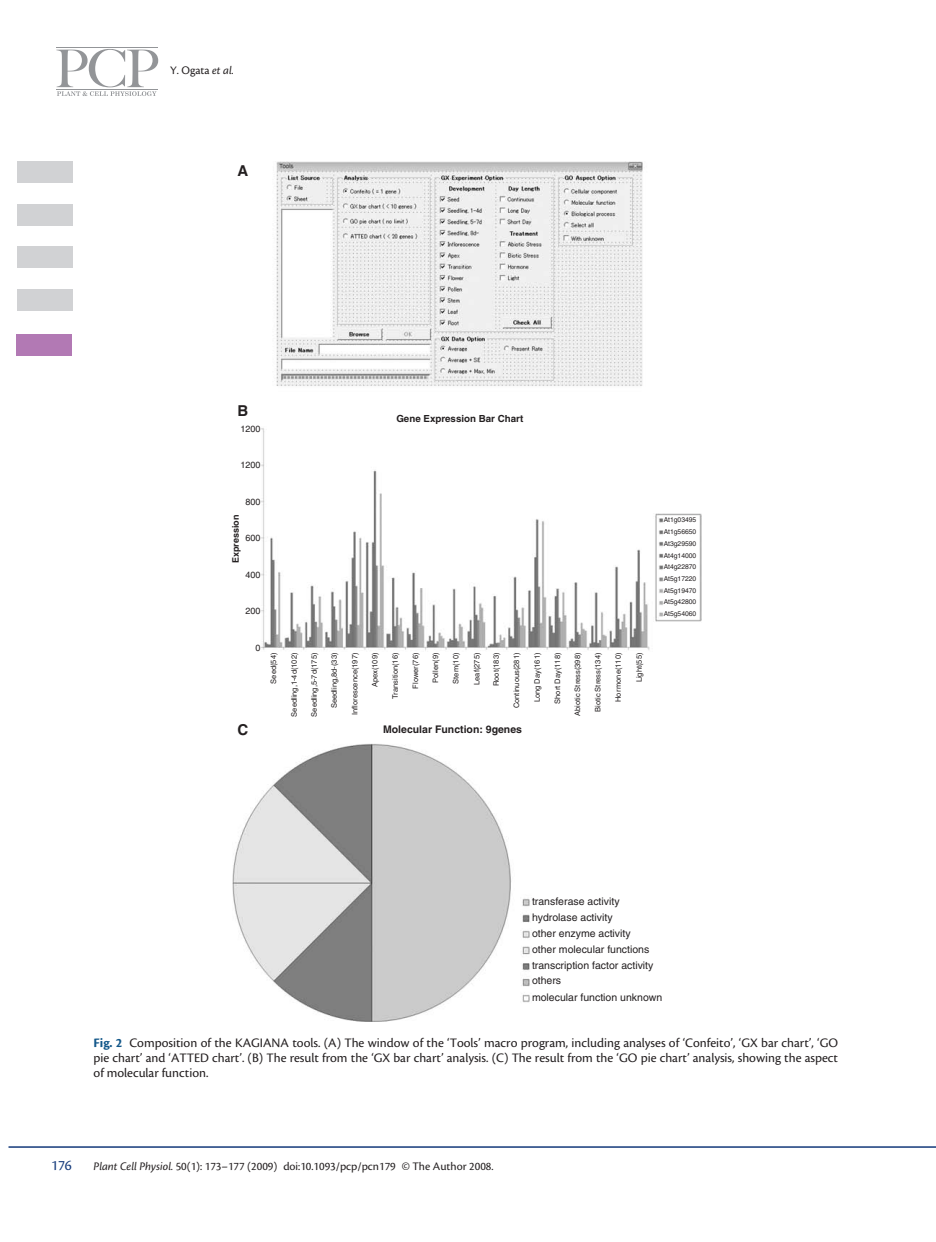
<style>
.page{position:relative;width:936px;height:1242px;background:#fff}
.page>*{position:absolute;margin:0;border:0;box-sizing:border-box;transform-origin:0 0}
.t1{font:700 15px "Helvetica";color:#231f20}
.t2{font:15px "Cronos L";color:#13397a}
.t3{font:13.5px/15px "Cronos L";color:#231f20;text-align:justify}
.t4{font:12px "Cronos L";color:#231f20}
.t5{font:10.5px/15.8px "Helvetica";color:#231f20}
.t6{font:700 10.5px "Helvetica";color:#231f20}
.t7{font:700 9.75px "Helvetica";color:#231f20}
.t8{font:9px "Helvetica";color:#231f20}
.t9{font:700 9px "Helvetica";color:#231f20}
.t10{font:7.5px "Helvetica";color:#231f20}
.t11{font:6.75px "Helvetica";color:#231f20}
.s1{font-style:italic}
.s2{font-weight:700;color:#125789}
</style>
<div class="page">
<div style="left:17px;top:334px;width:55px;height:21px;background:#b279b4"></div>
<img style="left:232px;top:162px;width:469px;height:859px">
<hr style="left:9px;top:1146px;width:926px;height:1px;background:#13397a">
<svg style="left:56px;top:49px;width:102px;height:47px"></svg>
<hr style="left:56px;top:89px;width:102px;height:1px;background:#939598">
<hr style="left:56px;top:47px;width:102px;height:1px;background:#939598">
<div style="left:17px;top:162px;width:55px;height:21px;background:#d1d2d4"></div>
<div style="left:17px;top:204px;width:55px;height:21px;background:#d1d2d4"></div>
<div style="left:17px;top:247px;width:55px;height:21px;background:#d1d2d4"></div>
<div style="left:17px;top:289px;width:55px;height:21px;background:#d1d2d4"></div>
<p class="t4" style="left:170px;top:66px;width:65px">Y. Ogata <span class="s1">et al.</span></p>
<p class="t1" style="left:237px;top:165px;width:12px">A</p>
<p class="t1" style="left:237px;top:405px;width:12px">B</p>
<p class="t8" style="left:240px;top:425px;width:22px">1200</p>
<p class="t8" style="left:240px;top:462px;width:22px">1200</p>
<p class="t8" style="left:245px;top:498px;width:17px">800</p>
<p class="t8" style="left:245px;top:535px;width:17px">600</p>
<p class="t9" style="left:232px;top:563px;width:50px;rotate:-90deg">Expression</p>
<p class="t8" style="left:245px;top:571px;width:17px">400</p>
<p class="t8" style="left:245px;top:608px;width:17px">200</p>
<p class="t8" style="left:255px;top:644px;width:7px">0</p>
<p class="t7" style="left:396px;top:415px;width:128px">Gene Expression Bar Chart</p>
<p class="t10" style="left:271px;top:683px;width:32px;rotate:-90deg">Seed(54)</p>
<p class="t10" style="left:291px;top:716px;width:65px;rotate:-90deg">Seedling,1-4d(102)</p>
<p class="t10" style="left:311px;top:716px;width:65px;rotate:-90deg">Seedling,5-7d(175)</p>
<p class="t10" style="left:331px;top:708px;width:57px;rotate:-90deg">Seedling,8d-(33)</p>
<p class="t10" style="left:352px;top:715px;width:64px;rotate:-90deg">Inflorescence(197)</p>
<p class="t10" style="left:372px;top:687px;width:36px;rotate:-90deg">Apex(109)</p>
<p class="t10" style="left:392px;top:699px;width:48px;rotate:-90deg">Transition(16)</p>
<p class="t10" style="left:412px;top:688px;width:37px;rotate:-90deg">Flower(76)</p>
<p class="t10" style="left:432px;top:683px;width:32px;rotate:-90deg">Pollen(9)</p>
<p class="t10" style="left:453px;top:683px;width:32px;rotate:-90deg">Stem(10)</p>
<p class="t10" style="left:474px;top:685px;width:34px;rotate:-90deg">Leaf(275)</p>
<p class="t10" style="left:493px;top:686px;width:35px;rotate:-90deg">Root(183)</p>
<p class="t10" style="left:513px;top:708px;width:57px;rotate:-90deg">Continuous(281)</p>
<p class="t10" style="left:534px;top:702px;width:51px;rotate:-90deg">Long Day(161)</p>
<p class="t10" style="left:555px;top:703px;width:52px;rotate:-90deg">Short Day(118)</p>
<p class="t10" style="left:575px;top:716px;width:65px;rotate:-90deg">Abiotic Stress(398)</p>
<p class="t10" style="left:595px;top:712px;width:61px;rotate:-90deg">Biotic Stress(134)</p>
<p class="t10" style="left:615px;top:702px;width:51px;rotate:-90deg">Hormone(110)</p>
<p class="t10" style="left:636px;top:682px;width:31px;rotate:-90deg">Light(55)</p>
<p class="t1" style="left:237px;top:724px;width:12px">C</p>
<p class="t6" style="left:383px;top:725px;width:140px">Molecular Function: 9genes</p>
<p class="t11" style="left:663px;top:517px;width:34px">At1g03495</p>
<p class="t11" style="left:663px;top:529px;width:34px">At1g56650</p>
<p class="t11" style="left:663px;top:541px;width:34px">At3g29590</p>
<p class="t11" style="left:663px;top:552px;width:34px">At4g14000</p>
<p class="t11" style="left:663px;top:564px;width:34px">At4g22870</p>
<p class="t11" style="left:663px;top:576px;width:34px">At5g17220</p>
<p class="t11" style="left:663px;top:588px;width:34px">At5g19470</p>
<p class="t11" style="left:663px;top:599px;width:34px">At5g42800</p>
<p class="t11" style="left:663px;top:611px;width:34px">At5g54060</p>
<p class="t5" style="left:532px;top:894px;width:89px">transferase activity hydrolase activity</p>
<p class="t5" style="left:532px;top:942px;width:123px">other molecular functions transcription factor activity others</p>
<p class="t5" style="left:532px;top:990px;width:132px">molecular function unknown</p>
<p class="t5" style="left:532px;top:926px;width:100px">other enzyme activity</p>
<p class="t3" style="left:94px;top:1036px;width:746px"><span class="s2">Fig. 2</span> Composition of the KAGIANA tools. (A) The window of the ‘Tools’ macro program, including analyses of ‘Confeito’, ‘GX bar chart’, ‘GO pie chart’ and ‘ATTED chart’. (B) The result from the ‘GX bar chart’ analysis. (C) The result from the ‘GO pie chart’ analysis, showing the aspect of molecular function.</p>
<p class="t2" style="left:51px;top:1159px;width:22px">176</p>
<p class="t4" style="left:94px;top:1161px;width:401px"><span class="s1">Plant Cell Physiol.</span> 50(1): 173–177 (2009) doi:10.1093/pcp/pcn179 © The Author 2008.</p>
</div>
